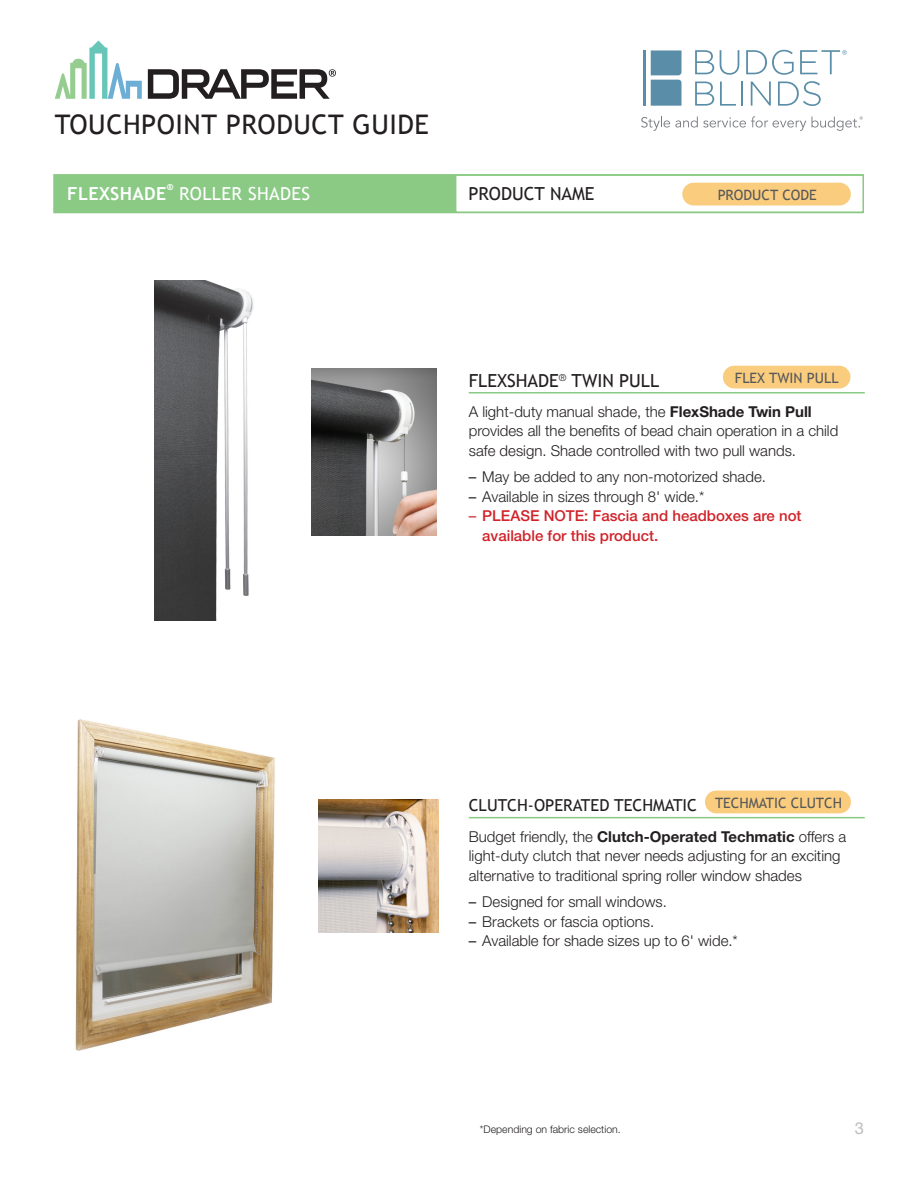
<style>
.page{position:relative;width:918px;height:1188px;background:#fff}
.page>*{position:absolute;margin:0;border:0;box-sizing:border-box;transform-origin:0 0}
.t1{font:27px "Trebuchet MS";letter-spacing:.02em;color:#231f20}
.SMALL_HEADER{font:18px "Trebuchet MS";color:#231f20}
.t2{font:18px "Trebuchet MS";letter-spacing:.02em;color:#fff}
.t3{font:700 18px "Trebuchet MS";letter-spacing:.02em;color:#fff}
.SMALL_HEADER-2{font:16.5px "Trebuchet MS";color:#231f20}
.t4{font:16.5px "Helvetica Neue LT Std";color:#bcbdc0}
.BODY_COPY_2{font:300 15px/19.5px "Helvetica Neue LT Std";color:#231f20}
.t5{font:500 15px/19.5px "Helvetica Neue LT Std";color:#d1232a}
.Page_Headings{font:14.25px "Trebuchet MS";color:#57585a}
.BODY_COPY_2-2{font:300 10.5px "Helvetica Neue LT Std";color:#231f20}
.t6{font:700 9px "Trebuchet MS";color:#fff}
.s1{font-weight:700}
.s2{font-weight:400}
</style>
<div class="page">
<img style="left:311px;top:368px;width:125px;height:168px">
<img style="left:154px;top:280px;width:100px;height:341px">
<div style="left:53px;top:174px;width:810px;height:39px;background:#8aca85"></div>
<div style="left:455px;top:174px;width:409px;height:39px;background:#fff;border:2px solid #8aca85"></div>
<svg style="left:55px;top:41px;width:87px;height:58px"></svg>
<svg style="left:148px;top:69px;width:188px;height:30px"></svg>
<svg style="left:695px;top:50px;width:19px;height:24px"></svg>
<svg style="left:720px;top:50px;width:19px;height:25px"></svg>
<svg style="left:746px;top:50px;width:48px;height:25px"></svg>
<svg style="left:695px;top:82px;width:19px;height:24px"></svg>
<svg style="left:720px;top:82px;width:16px;height:24px"></svg>
<svg style="left:742px;top:82px;width:1px;height:24px"></svg>
<svg style="left:751px;top:82px;width:20px;height:24px"></svg>
<svg style="left:778px;top:81px;width:43px;height:25px"></svg>
<svg style="left:800px;top:50px;width:47px;height:24px"></svg>
<hr style="left:643px;top:50px;width:3px;height:56px;background:#5a8da7">
<svg style="left:651px;top:50px;width:31px;height:56px;background:#6b99b0"></svg>
<svg style="left:641px;top:116px;width:222px;height:15px"></svg>
<img style="left:75px;top:719px;width:200px;height:332px">
<img style="left:319px;top:800px;width:120px;height:132px">
<hr style="left:469px;top:817px;width:396px;height:1px;background:#8aca85">
<hr style="left:469px;top:392px;width:396px;height:2px;background:#8aca85">
<div style="left:682px;top:183px;width:169px;height:23px;background:#facc7e;border-radius:11px"></div>
<div style="left:723px;top:366px;width:127px;height:23px;background:#facc7e;border-radius:11px"></div>
<div style="left:705px;top:791px;width:146px;height:22px;background:#facc7e;border-radius:11px"></div>
<h1 class="t1" style="left:55px;top:109px;width:376px">TOUCHPOINT PRODUCT GUIDE</h1>
<p class="t3" style="left:67px;top:182px;width:101px">FLEXSHADE</p>
<p class="t6" style="left:167px;top:181px;width:8px">®</p>
<p class="t2" style="left:179px;top:183px;width:133px">ROLLER SHADES</p>
<p class="SMALL_HEADER" style="left:468px;top:183px;width:128px">PRODUCT NAME</p>
<p class="Page_Headings" style="left:718px;top:187px;width:101px">PRODUCT CODE</p>
<p class="Page_Headings" style="left:735px;top:370px;width:105px">FLEX TWIN PULL</p>
<p class="SMALL_HEADER" style="left:469px;top:370px;width:192px">FLEXSHADE<sup>®</sup> TWIN PULL</p>
<p class="BODY_COPY_2" style="left:469px;top:402px;width:371px">A light-duty manual shade, the <span class="s1">FlexShade Twin Pull </span>provides all the benefits of bead chain operation in a child safe design. Shade controlled with two pull wands.</p>
<p class="BODY_COPY_2" style="left:469px;top:467px;width:299px"><span class="s2">–</span> May be added to any non-motorized shade.</p>
<p class="BODY_COPY_2" style="left:469px;top:486px;width:237px"><span class="s2">–</span> Available in sizes through 8' wide.*</p>
<p class="t5" style="left:482px;top:506px;width:321px;text-indent:-14px"><span class="s2">–</span> PLEASE NOTE: Fascia and headboxes are not available for this product.</p>
<p class="Page_Headings" style="left:715px;top:794px;width:129px">TECHMATIC CLUTCH</p>
<p class="SMALL_HEADER-2" style="left:469px;top:795px;width:230px">CLUTCH-OPERATED TECHMATIC</p>
<p class="BODY_COPY_2" style="left:469px;top:826px;width:379px">Budget friendly, the <span class="s1">Clutch-Operated Techmatic</span> offers a light-duty clutch that never needs adjusting for an exciting alternative to traditional spring roller window shades</p>
<p class="BODY_COPY_2" style="left:469px;top:892px;width:200px"><span class="s2">–</span> Designed for small windows.</p>
<p class="BODY_COPY_2" style="left:469px;top:911px;width:187px"><span class="s2">–</span> Brackets or fascia options.</p>
<p class="BODY_COPY_2" style="left:469px;top:931px;width:271px"><span class="s2">–</span> Available for shade sizes up to 6' wide.*</p>
<p class="BODY_COPY_2-2" style="left:480px;top:1123px;width:142px">*Depending on fabric selection.</p>
<p class="t4" style="left:855px;top:1118px;width:11px">3</p>
</div>
